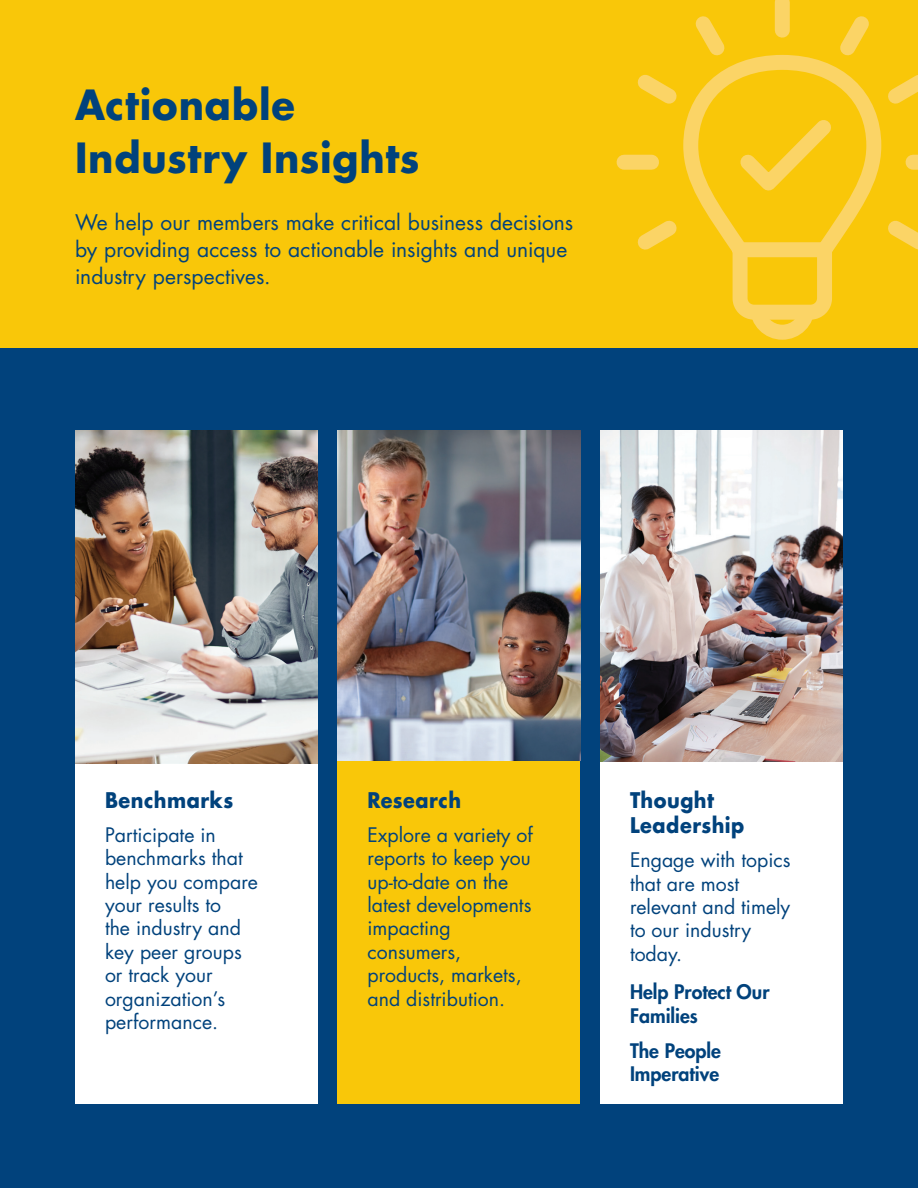
<style>
.page{position:relative;width:918px;height:1188px;background:#f9c709}
.page>*{position:absolute;margin:0;border:0;box-sizing:border-box;transform-origin:0 0}
.t1{font:700 40.5px/52.5px "Futura Std";letter-spacing:.02em;color:#01427c;scale:.95 1}
.t2{font:21px/27px "Futura Std";color:#01427c}
.t3{font:700 21px/25.5px "Futura Std";letter-spacing:.025em;color:#01427c;scale:.92 1}
.t4{font:19.5px/23.4px "Futura Std";color:#01427c}
.t5{font:800 19.5px/23.4px "Futura Std";color:#01427c}
</style>
<div class="page">
<svg style="left:732px;top:263px;width:100px;height:53px"></svg>
<svg style="left:742px;top:292px;width:80px;height:48px"></svg>
<svg style="left:616px;top:0;width:302px;height:263px"></svg>
<div style="left:0;top:348px;width:918px;height:840px;background:#01427c"></div>
<div style="left:338px;top:430px;width:242px;height:674px;background:#f9c709"></div>
<div style="left:75px;top:430px;width:243px;height:674px;background:#fff"></div>
<div style="left:600px;top:430px;width:243px;height:674px;background:#fff"></div>
<img style="left:600px;top:430px;width:243px;height:332px">
<img style="left:75px;top:431px;width:243px;height:332px">
<img style="left:338px;top:430px;width:242px;height:330px">
<h1 class="t1" style="left:75px;top:78px;width:364px">Actionable<br>Industry Insights</h1>
<p class="t2" style="left:75px;top:209px;width:500px">We help our members make critical business decisions by providing access to actionable insights and unique industry perspectives.</p>
<p class="t3" style="left:105px;top:787px;width:141px">Benchmarks</p>
<p class="t4" style="left:105px;top:823px;width:155px">Participate in benchmarks that help you compare your results to<br>the industry and key peer groups or track your organization’s performance.</p>
<p class="t3" style="left:368px;top:787px;width:103px">Research</p>
<p class="t4" style="left:368px;top:823px;width:167px">Explore a variety of reports to keep you up-to-date on the latest developments impacting consumers, products, markets, and distribution.</p>
<p class="t3" style="left:630px;top:787px;width:126px">Thought<br>Leadership</p>
<p class="t4" style="left:630px;top:849px;width:162px">Engage with topics that are most relevant and timely to our industry today.</p>
<p class="t5" style="left:630px;top:980px;width:141px">Help Protect Our<br>Families</p>
<p class="t5" style="left:630px;top:1039px;width:92px">The People<br>Imperative</p>
</div>
